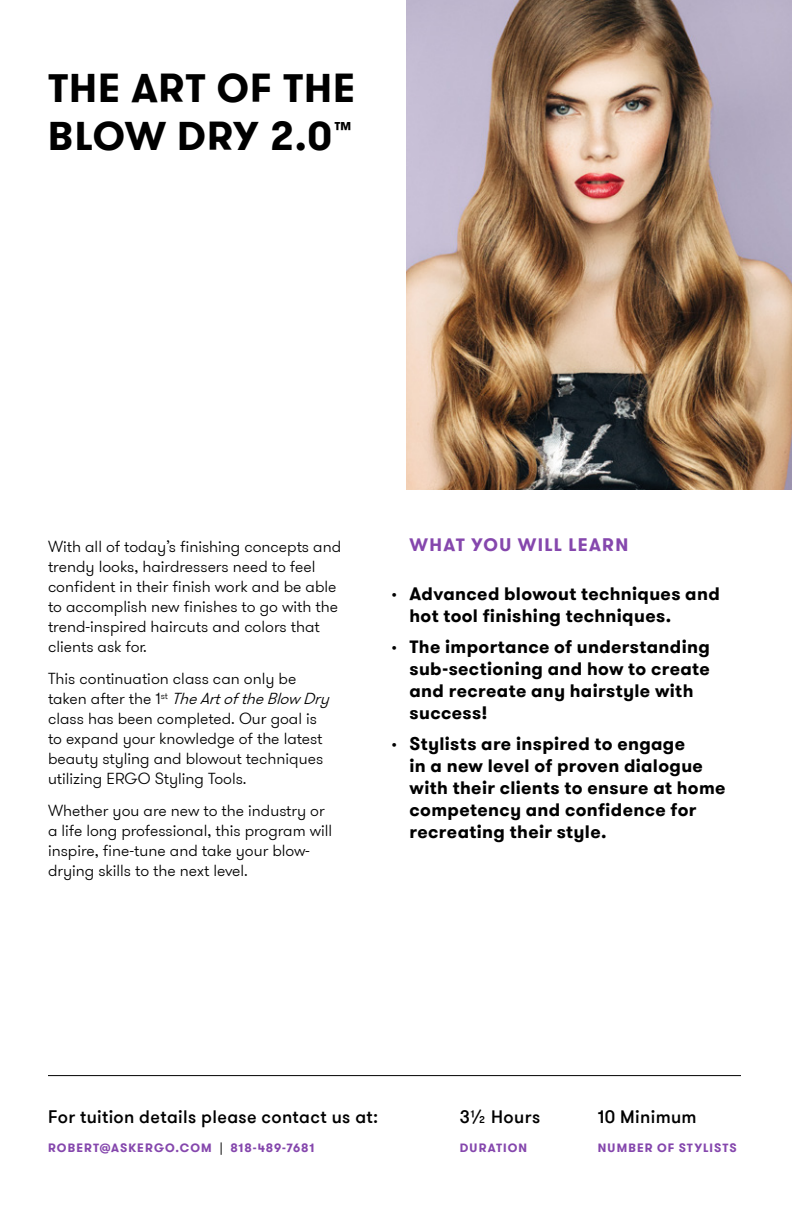
<style>
.page{position:relative;width:792px;height:1224px;background:#fff}
.page>*{position:absolute;margin:0;border:0;box-sizing:border-box;transform-origin:0 0}
.t1{font:700 40px/48px "GT Walsheim Pro";letter-spacing:.015em;color:#000}
.t2{font:700 18px/22px "GT Walsheim Pro";letter-spacing:.02em;color:#000}
.t3{font:500 18px "GT Walsheim Pro";letter-spacing:.02em;color:#000}
.t4{font:700 18px "GT Walsheim Pro";letter-spacing:.075em;color:#8547ad}
.t5{font:300 16px/20px "GT Walsheim Pro";color:#000}
.t6{font:700 12px "GT Walsheim Pro";letter-spacing:.09em;color:#8547ad}
.s1{font-style:italic}
.s2{font-weight:500;font-size:16px}
.s3{font-weight:400;color:#000}
.s4{font-weight:400}
</style>
<div class="page">
<img style="left:406px;top:0;width:386px;height:490px">
<hr style="left:48px;top:1075px;width:693px;height:1px;background:#000">
<h1 class="t1" style="left:48px;top:64px;width:309px">THE ART OF THE<br>BLOW DRY 2.0<sup>™</sup></h1>
<p class="t5" style="left:48px;top:537px;width:295px">With all of today’s finishing concepts and trendy looks, hairdressers need to feel confident in their finish work and be able to accomplish new finishes to go with the trend-inspired haircuts and colors that clients ask for.</p>
<p class="t5" style="left:48px;top:669px;width:286px">This continuation class can only be taken after the 1<sup>st</sup> <span class="s1">The Artof the Blow Dry </span>class has been completed. Our goal is to expand your knowledge of the latest beauty styling and blowout techniques utilizing ERGO Styling Tools.</p>
<p class="t5" style="left:48px;top:801px;width:286px">Whether you are new to the industry or a life long professional, this program will inspire, fine-tune and take your blow&shy;drying skills to the next level.</p>
<p class="t4" style="left:410px;top:533px;width:220px">WHAT YOU WILL LEARN</p>
<p class="t2" style="left:410px;top:583px;width:312px;text-indent:-18px"><span class="s2">•</span> Advanced blowout techniques and hot tool finishing techniques.</p>
<p class="t2" style="left:410px;top:636px;width:302px;text-indent:-18px"><span class="s2">•</span> The importance of understanding sub-sectioning and how to create and recreate any hairstyle with success!</p>
<p class="t2" style="left:410px;top:733px;width:318px;text-indent:-18px"><span class="s2">•</span> Stylists are inspired to engage<br>in a new level of proven dialogue with their clients to ensure at home competency and confidence for recreating their style.</p>
<p class="t3" style="left:48px;top:1105px;width:332px">For tuition details please contact us at:</p>
<p class="t6" style="left:48px;top:1140px;width:268px">ROBERT@ASKERGO.COM <span class="s3">|</span> 818-489-7681</p>
<p class="t3" style="left:460px;top:1105px;width:82px">3<span class="s4">½</span> Hours</p>
<p class="t6" style="left:460px;top:1140px;width:69px">DURATION</p>
<p class="t3" style="left:598px;top:1105px;width:100px">10 Minimum</p>
<p class="t6" style="left:598px;top:1140px;width:141px">NUMBER OF STYLISTS</p>
</div>
